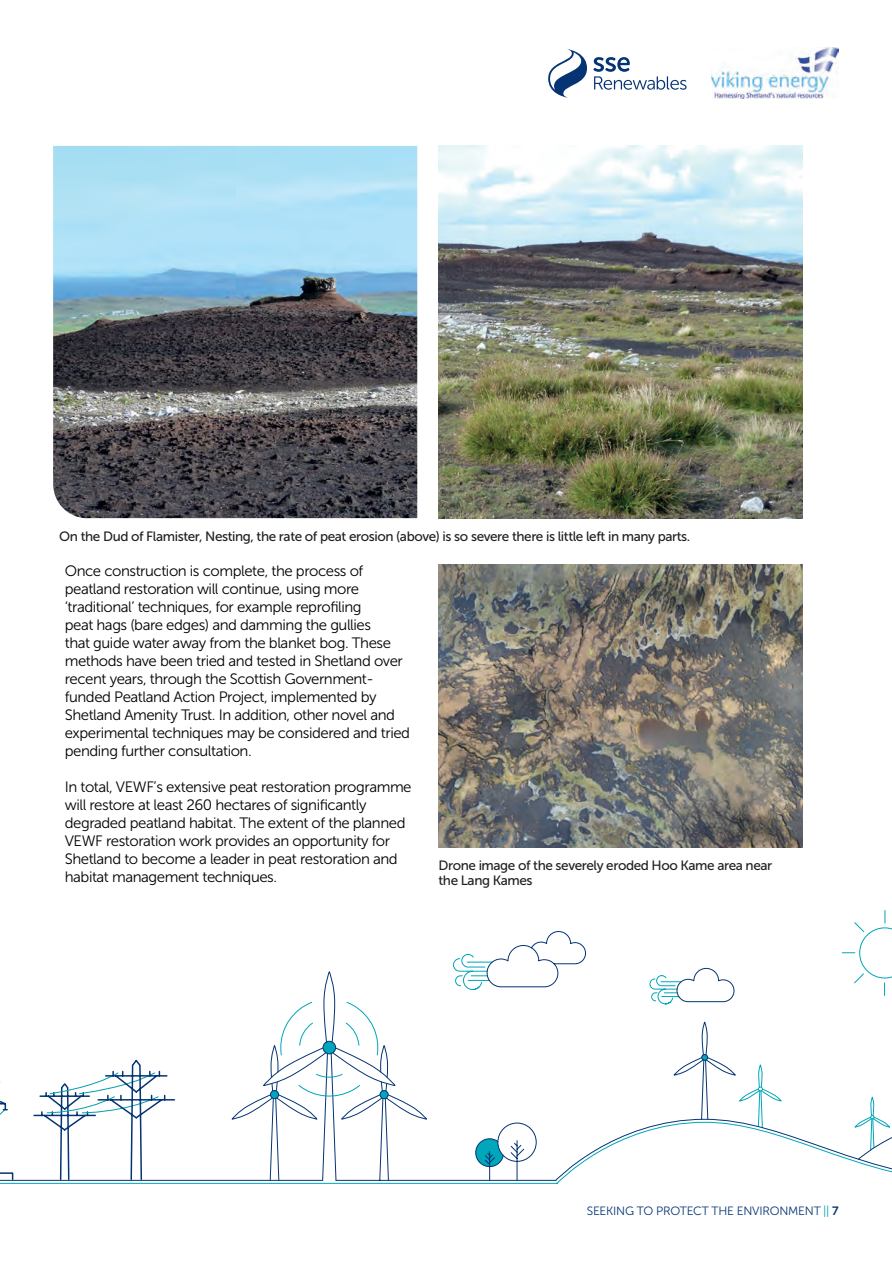
<style>
.page{position:relative;width:892px;height:1262px;background:#fff}
.page>*{position:absolute;margin:0;border:0;box-sizing:border-box;transform-origin:0 0}
.t1{font:15px/18px "Museo Sans 300";letter-spacing:-.03em;color:#000001}
.t2{font:13.5px/15px "Museo Sans 500";letter-spacing:-.03em;color:#231f20}
.t3{font:12px "Museo Sans 300";letter-spacing:-.02em;color:#053474}
.s1{color:#00a6b9}
.s2{font-family:"Museo Sans 700"}
</style>
<div class="page">
<svg style="left:231px;top:910px;width:660px;height:210px"></svg>
<svg style="left:0;top:1120px;width:891px;height:63px"></svg>
<svg style="left:0;top:1059px;width:176px;height:121px"></svg>
<img style="left:711px;top:47px;width:127px;height:51px">
<svg style="left:548px;top:49px;width:38px;height:49px"></svg>
<svg style="left:593px;top:57px;width:93px;height:33px"></svg>
<img style="left:53px;top:146px;width:364px;height:372px">
<img style="left:438px;top:146px;width:364px;height:372px">
<img style="left:438px;top:564px;width:364px;height:283px">
<p class="t2" style="left:59px;top:529px;width:632px">On the Dud of Flamister, Nesting, the rate of peat erosion (above) is so severe there is little left in many parts.</p>
<p class="t1" style="left:65px;top:562px;width:346px">Once construction is complete, the process of peatland restoration will continue, using more ‘traditional’ techniques, for example reprofiling<br>peat hags (bare edges) and damming the gullies<br>that guide water away from the blanket bog. These methods have been tried and tested in Shetland over recent years, through the Scottish Government&shy;funded Peatland Action Project, implemented by Shetland Amenity Trust. In addition, other novel and experimental techniques may be considered and tried pending further consultation.</p>
<p class="t1" style="left:65px;top:778px;width:348px">In total, VEWF’s extensive peat restoration programme will restore at least 260 hectares of significantly degraded peatland habitat. The extent of the planned VEWF restoration work provides an opportunity for Shetland to become a leader in peat restoration and habitat management techniques.</p>
<p class="t2" style="left:438px;top:857px;width:335px">Drone image of the severely eroded Hoo Kame area near the Lang Kames</p>
<p class="t3" style="left:586px;top:1203px;width:253px">SEEKING TO PROTECT THE ENVIRONMENT <span class="s1">||</span> <span class="s2">7</span></p>
</div>
